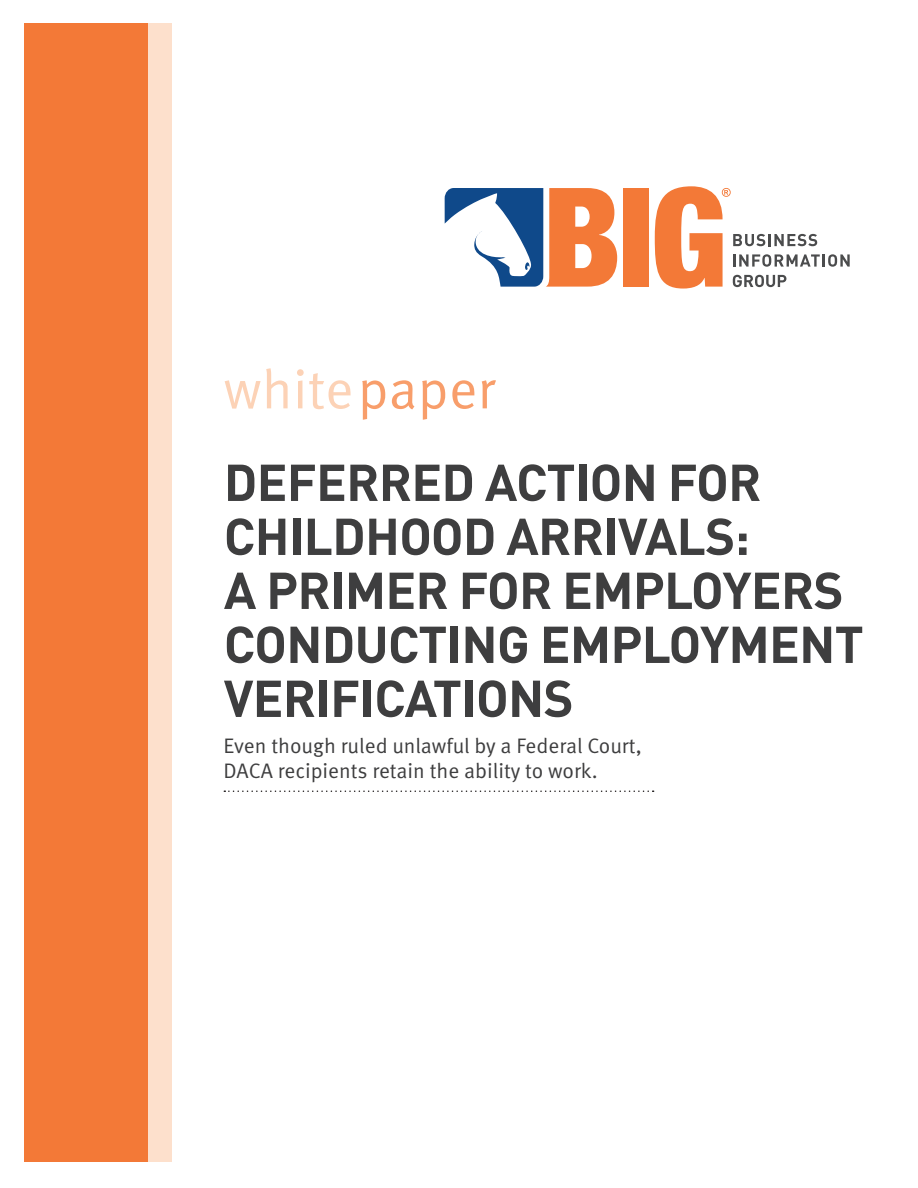
<style>
.page{position:relative;width:918px;height:1188px;background:#fff}
.page>*{position:absolute;margin:0;border:0;box-sizing:border-box;transform-origin:0 0}
.t1{font:54.9px "Meta OT Norm";color:#fcd2b6}
.t2{font:700 51px/54px "DINOT";letter-spacing:-.015em;color:#3e3e3f}
.t3{font:21px/25.5px "Meta OT Norm";color:#3e3e3f}
.s1{color:#f89e6b}
</style>
<div class="page">
<div style="left:25px;top:24px;width:123px;height:1138px;background:#f37937"></div>
<div style="left:148px;top:24px;width:24px;height:1138px;background:#fde0cc"></div>
<div style="left:623px;top:188px;width:26px;height:99px;background:#f37937"></div>
<svg style="left:655px;top:186px;width:195px;height:103px"></svg>
<svg style="left:445px;top:188px;width:172px;height:99px"></svg>
<svg style="left:224px;top:790px;width:430px;height:2px"></svg>
<p class="t1" style="left:224px;top:356px;width:273px">white<span class="s1">paper</span></p>
<p class="t2" style="left:224px;top:454px;width:641px">DEFERRED ACTION FOR<br>CHILDHOOD ARRIVALS:<br>A PRIMER FOR EMPLOYERS<br>CONDUCTING EMPLOYMENT<br>VERIFICATIONS</p>
<p class="t3" style="left:224px;top:733px;width:420px">Even though ruled unlawful by a Federal Court,<br>DACA recipients retain the ability to work.</p>
</div>
